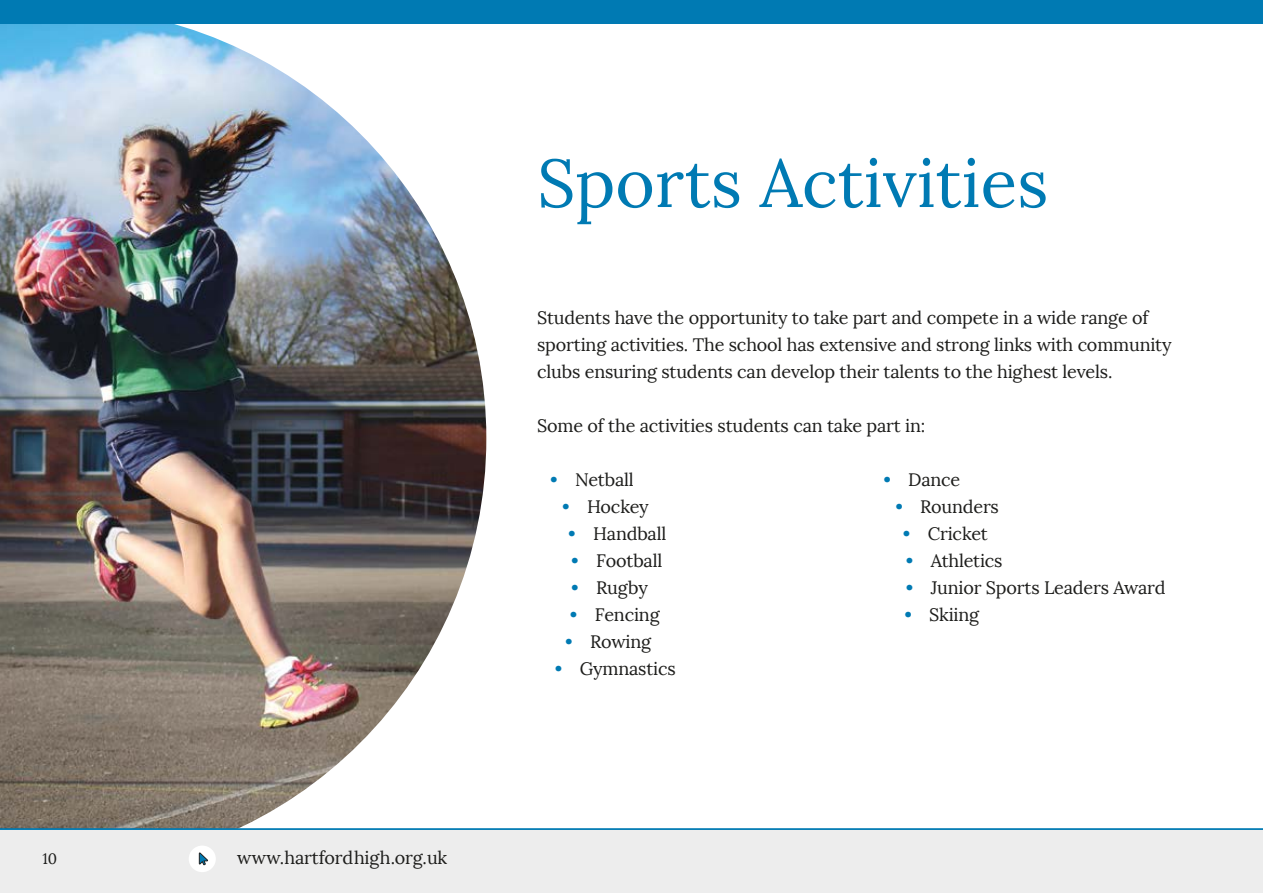
<style>
.page{position:relative;width:1263px;height:893px;background:#fff}
.page>*{position:absolute;margin:0;border:0;box-sizing:border-box;transform-origin:0 0}
.t1{font:67.5px "Lora";color:#007ab3}
.body{font:18px/27px "Lora";letter-spacing:-.01em;color:#1d1d1b}
.t2{font:15px "Lora";color:#1d1d1b}
.s1{font-weight:700;color:#007ab3}
</style>
<div class="page">
<img style="left:0;top:23px;width:486px;height:805px">
<div style="left:0;top:829px;width:1263px;height:64px;background:#ededed"></div>
<div style="left:189px;top:846px;width:27px;height:26px;background:#fff;border-radius:50%"></div>
<svg style="left:199px;top:852px;width:9px;height:13px"></svg>
<hr style="left:0;top:828px;width:1263px;height:2px;background:#007ab3">
<div style="left:0;top:0;width:1263px;height:23px;background:#007ab3"></div>
<p class="t2" style="left:43px;top:849px;width:16px">10</p>
<p class="body" style="left:237px;top:844px;width:212px">www.hartfordhigh.org.uk</p>
<h1 class="t1" style="left:537px;top:142px;width:513px">Sports Activities</h1>
<p class="body" style="left:537px;top:304px;width:636px">Students have the opportunity to take part and compete in a wide range of sporting activities. The school has extensive and strong links with community clubs ensuring students can develop their talents to the highest levels.</p>
<p class="body" style="left:537px;top:412px;width:390px">Some of the activities students can take part in:</p>
<p class="body" style="left:551px;top:466px;width:85px"><span class="s1">•</span> Netball</p>
<p class="body" style="left:563px;top:493px;width:88px"><span class="s1">•</span> Hockey</p>
<p class="body" style="left:569px;top:520px;width:99px"><span class="s1">•</span> Handball</p>
<p class="body" style="left:572px;top:547px;width:92px"><span class="s1">•</span> Football</p>
<p class="body" style="left:572px;top:574px;width:78px"><span class="s1">•</span> Rugby</p>
<p class="body" style="left:570px;top:601px;width:91px"><span class="s1">•</span> Fencing</p>
<p class="body" style="left:566px;top:628px;width:87px"><span class="s1">•</span> Rowing</p>
<p class="body" style="left:555px;top:655px;width:122px"><span class="s1">•</span> Gymnastics</p>
<p class="body" style="left:884px;top:466px;width:78px"><span class="s1">•</span> Dance</p>
<p class="body" style="left:896px;top:493px;width:105px"><span class="s1">•</span> Rounders</p>
<p class="body" style="left:903px;top:520px;width:86px"><span class="s1">•</span> Cricket</p>
<p class="body" style="left:906px;top:547px;width:98px"><span class="s1">•</span> Athletics</p>
<p class="body" style="left:906px;top:574px;width:261px"><span class="s1">•</span> Junior Sports Leaders Award</p>
<p class="body" style="left:905px;top:601px;width:76px"><span class="s1">•</span> Skiing</p>
</div>
